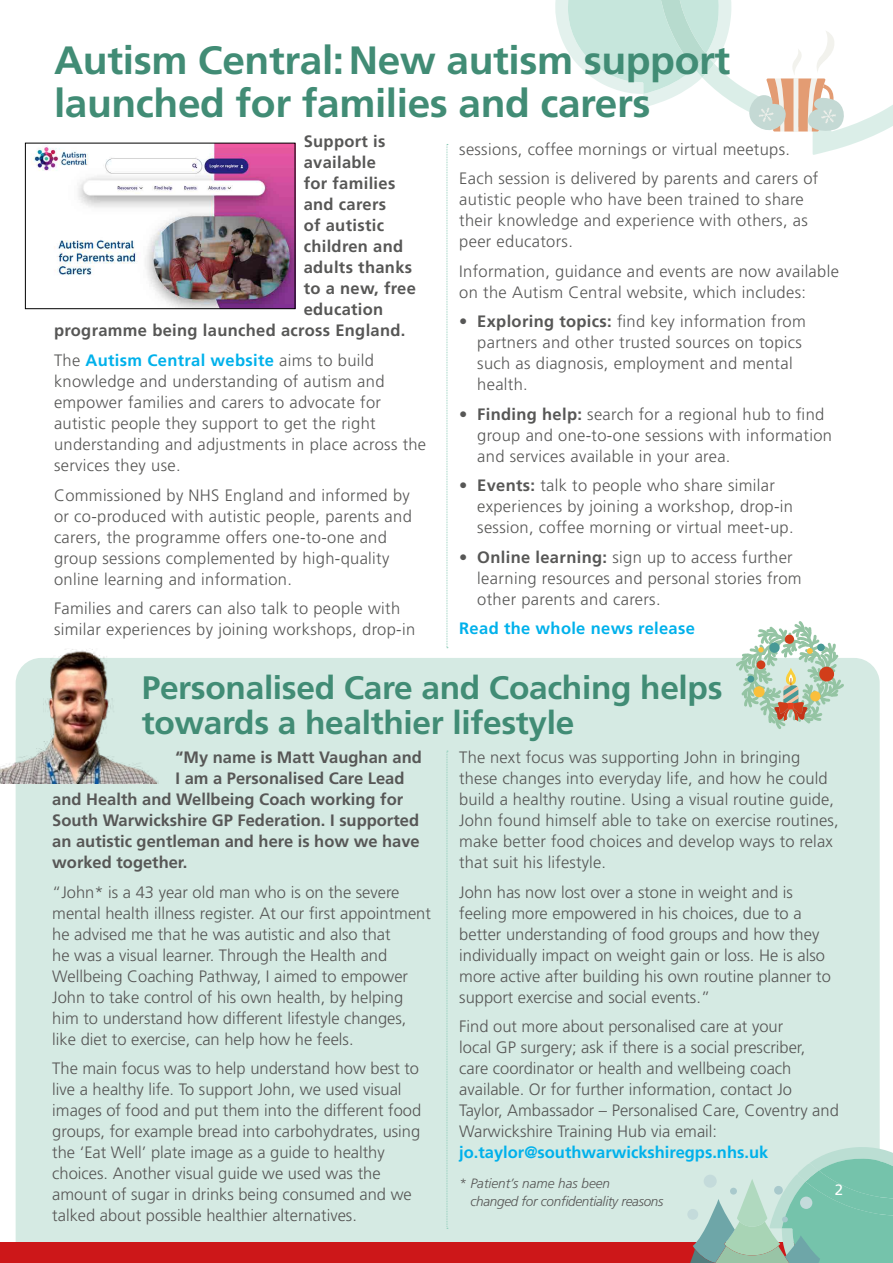
<style>
.page{position:relative;width:893px;height:1263px;background:#fff}
.page>*{position:absolute;margin:0;border:0;box-sizing:border-box;transform-origin:0 0}
.t1{font:700 39.45px/42.9px "Frutiger LT Std";letter-spacing:-.01em;color:#418c75}
.t2{font:700 32.55px/35.2px "Frutiger LT Std";letter-spacing:-.01em;color:#418c75}
.t3{font:300 16.5px/21px "Frutiger LT Std";letter-spacing:.01em;color:#575756}
.t4{font:700 16.5px "Frutiger LT Std";color:#575756}
.t5{font:700 16.5px "Frutiger LT Std";letter-spacing:.02em;color:#575756}
.t6{font:700 16.5px "Frutiger LT Std";color:#00b1eb}
.t7{font:700 16.5px "Frutiger LT Std";letter-spacing:.02em;color:#00b1eb}
.t8{font:15px "Frutiger LT Std";color:#fff}
.t9{font:italic 300 13.5px/18px "Frutiger LT Std";letter-spacing:-.02em;color:#575756}
.s1{font-weight:700;color:#00b1eb}
.s2{font-weight:700}
</style>
<div class="page">
<div style="left:16px;top:658px;width:864px;height:584px;background:#d5eae3"></div>
<div style="left:0;top:1242px;width:893px;height:21px;background:#cd1719"></div>
<svg style="left:447px;top:144px;width:1px;height:504px"></svg>
<svg style="left:447px;top:751px;width:1px;height:478px"></svg>
<svg style="left:681px;top:1146px;width:212px;height:117px;background:#a1cebf"></svg>
<div style="left:800px;top:1196px;width:12px;height:13px;background:#c4dbdb;border-radius:50%"></div>
<div style="left:774px;top:1186px;width:9px;height:8px;background:#a8c9cc;border-radius:50%"></div>
<div style="left:687px;top:1209px;width:11px;height:11px;background:#c4dbdb;border-radius:50%"></div>
<div style="left:704px;top:1175px;width:13px;height:13px;background:#c4dbdb;border-radius:50%"></div>
<div style="left:730px;top:1188px;width:7px;height:6px;background:#a8c9cc;border-radius:50%"></div>
<img style="left:31px;top:145px;width:262px;height:162px">
<div style="left:25px;top:143px;width:270px;height:166px;border:1px solid #000"></div>
<svg style="left:555px;top:0;width:338px;height:155px"></svg>
<img style="left:0;top:649px;width:158px;height:134px">
<svg style="left:736px;top:621px;width:108px;height:108px"></svg>
<h1 class="t1" style="left:54px;top:39px;width:678px">Autism Central:New autism support launched for families and carers</h1>
<p class="t5" style="left:304px;top:132px;width:83px">Support is</p>
<p class="t5" style="left:304px;top:153px;width:74px">available</p>
<p class="t5" style="left:304px;top:174px;width:93px">for families</p>
<p class="t5" style="left:304px;top:195px;width:84px">and carers</p>
<p class="t5" style="left:304px;top:216px;width:82px">of autistic</p>
<p class="t5" style="left:304px;top:237px;width:101px">children and</p>
<p class="t5" style="left:304px;top:258px;width:110px">adults thanks</p>
<p class="t5" style="left:304px;top:279px;width:114px">to a new, free</p>
<p class="t5" style="left:304px;top:300px;width:81px">education</p>
<p class="t5" style="left:54px;top:321px;width:353px">programme being launched across England.</p>
<p class="t3" style="left:54px;top:350px;width:374px">The <span class="s1">Autism Central website</span> aims to build knowledge and understanding of autism and empower families and carers to advocate for autistic people they support to get the right understanding and adjustments in place across the services they use.</p>
<p class="t3" style="left:54px;top:484px;width:359px">Commissioned by NHS England and informed by or co-produced with autistic people, parents and carers, the programme offers one-to-one and group sessions complemented by high-quality online learning and information.</p>
<p class="t3" style="left:54px;top:598px;width:363px">Families and carers can also talk to people with similar experiences by joining workshops, drop-in</p>
<p class="t3" style="left:459px;top:134px;width:361px;line-height:29.5px">sessions, coffee mornings or virtual meetups.<br>Each session is delivered by parents and carers of</p>
<p class="t3" style="left:459px;top:189px;width:350px">autistic people who have been trained to share their knowledge and experience with others, as peer educators.</p>
<p class="t3" style="left:459px;top:261px;width:381px">Information, guidance and events are now available on the Autism Central website, which includes:</p>
<p class="t3" style="left:477px;top:311px;width:330px;text-indent:-18px">• <span class="s2">Exploring topics:</span> find key information from partners and other trusted sources on topics such as diagnosis, employment and mental health.</p>
<p class="t3" style="left:477px;top:404px;width:356px;text-indent:-18px">• <span class="s2">Finding help:</span> search for a regional hub to find group and one-to-one sessions with information and services available in your area.</p>
<p class="t3" style="left:477px;top:475px;width:318px;text-indent:-18px">• <span class="s2">Events:</span> talk to people who share similar experiences by joining a workshop, drop-in session, coffee morning or virtual meet-up.</p>
<p class="t3" style="left:477px;top:547px;width:326px;text-indent:-18px">• <span class="s2">Online learning:</span> sign up to access further learning resources and personal stories from other parents and carers.</p>
<p class="t7" style="left:459px;top:619px;width:237px">Read the whole news release</p>
<h2 class="t2" style="left:142px;top:670px;width:582px">Personalised Care and Coaching helps towards a healthier lifestyle</h2>
<p class="t3" style="left:459px;top:747px;width:381px">The next focus was supporting John in bringing these changes into everyday life, and how he could build a healthy routine. Using a visual routine guide, John found himself able to take on exercise routines, make better food choices and develop ways to relax that suit his lifestyle.</p>
<p class="t3" style="left:459px;top:882px;width:373px">John has now lost over a stone in weight and is feeling more empowered in his choices, due to a better understanding of food groups and how they individually impact on weight gain or loss. He is also more active after building his own routine planner to support exercise and social events.”</p>
<p class="t3" style="left:459px;top:1016px;width:381px">Find out more about personalised care at your<br>local GP surgery; ask if there is a social prescriber,<br>care coordinator or health and wellbeing coach available. Or for further information, contact Jo Taylor, Ambassador – Personalised Care, Coventry and Warwickshire Training Hub via email:</p>
<p class="t6" style="left:459px;top:1143px;width:311px">jo.taylor@southwarwickshiregps.nhs.uk</p>
<p class="t9" style="left:470px;top:1174px;width:194px;text-indent:-11px">* Patient’s name has been<br>changed for confidentiality reasons</p>
<p class="t4" style="left:176px;top:748px;width:248px">“My name is Matt Vaughan and</p>
<p class="t4" style="left:176px;top:769px;width:230px">I am a Personalised Care Lead</p>
<p class="t4" style="left:52px;top:790px;width:352px">and Health and Wellbeing Coach working for</p>
<p class="t4" style="left:52px;top:811px;width:368px">South Warwickshire GP Federation. I supported</p>
<p class="t4" style="left:52px;top:832px;width:369px">an autistic gentleman and here is how we have</p>
<p class="t4" style="left:52px;top:853px;width:137px">worked together.</p>
<p class="t3" style="left:52px;top:882px;width:380px">“John* is a 43 year old man who is on the severe mental health illness register. At our first appointment he advised me that he was autistic and also that<br>he was a visual learner. Through the Health and Wellbeing Coaching Pathway, I aimed to empower John to take control of his own health, by helping him to understand how different lifestyle changes, like diet to exercise, can help how he feels.</p>
<p class="t3" style="left:52px;top:1058px;width:370px">The main focus was to help understand how best to live a healthy life. To support John, we used visual images of food and put them into the different food groups, for example bread into carbohydrates, using the ‘Eat Well’ plate image as a guide to healthy choices. Another visual guide we used was the amount of sugar in drinks being consumed and we talked about possible healthier alternatives.</p>
<p class="t8" style="left:835px;top:1181px;width:10px">2</p>
</div>
